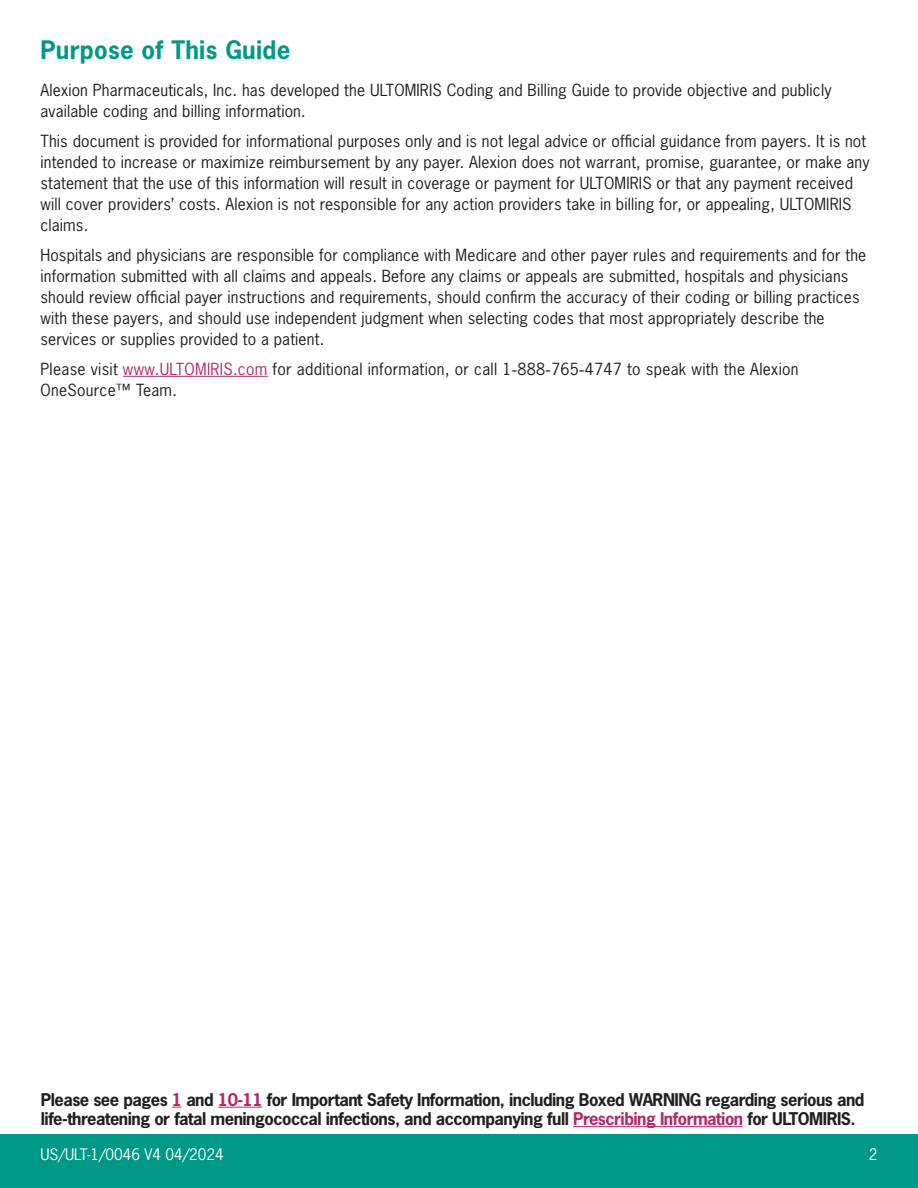
<style>
.page{position:relative;width:918px;height:1188px;background:#fff}
.page>*{position:absolute;margin:0;border:0;box-sizing:border-box;transform-origin:0 0}
.t1{font:700 24px "News Gothic Std";letter-spacing:.01em;color:#098}
.t2{font:700 16.5px/19.5px "News Gothic Std";letter-spacing:-.03em;color:#231f20}
.t3{font:15.75px/21px "News Gothic Std";letter-spacing:.01em;color:#231f20}
.t4{font:15px "News Gothic Std";color:#fff}
.s1{color:#b2296a}
.s2{font-family:"Arial"}
</style>
<div class="page">
<div style="left:0;top:1134px;width:918px;height:54px;background:#098"></div>
<hr style="left:218px;top:1107px;width:44px;height:1px;background:#b2296a">
<hr style="left:573px;top:1126px;width:170px;height:1px;background:#b2296a">
<hr style="left:123px;top:376px;width:145px;height:1px;background:#b2296a">
<h1 class="t1" style="left:40px;top:34px;width:251px">Purpose of This Guide</h1>
<p class="t3" style="left:40px;top:79px;width:793px">Alexion Pharmaceuticals, Inc. has developed the ULTOMIRIS Coding and Billing Guide to provide objective and publicly available coding and billing information.</p>
<p class="t3" style="left:40px;top:130px;width:831px">This document is provided for informational purposes only and is not legal advice or official guidance from payers. It is not intended to increase or maximize reimbursement by any payer. Alexion does not warrant, promise, guarantee, or make any statement that the use of this information will result in coverage or payment for ULTOMIRIS or that any payment received will cover providers’ costs. Alexion is not responsible for any action providers take in billing for, or appealing, ULTOMIRIS claims.</p>
<p class="t3" style="left:40px;top:244px;width:827px">Hospitals and physicians are responsible for compliance with Medicare and other payer rules and requirements and for the information submitted with all claims and appeals. Before any claims or appeals are submitted, hospitals and physicians should review official payer instructions and requirements, should confirm the accuracy of their coding or billing practices with these payers, and should use independent judgment when selecting codes that most appropriately describe the services or supplies provided to a patient.</p>
<p class="t3" style="left:40px;top:358px;width:760px">Please visit <span class="s1">www.ULTOMIRIS.com</span> for additional information, or call 1<span class="s2">-</span>888<span class="s2">-</span>765<span class="s2">-</span>4747 to speak with the Alexion<br>OneSource™ Team.</p>
<p class="t2" style="left:41px;top:1089px;width:825px">Please see pages <span class="s1">1</span> and <span class="s1">10-11</span> for Important Safety Information, including Boxed WARNING regarding serious and life-threatening or fatal meningococcal infections, and accompanying full <span class="s1">Prescribing Information</span> for ULTOMIRIS.</p>
<p class="t4" style="left:40px;top:1144px;width:185px">US/ULT-1/0046 V4 04/2024</p>
<p class="t4" style="left:869px;top:1144px;width:10px">2</p>
</div>
